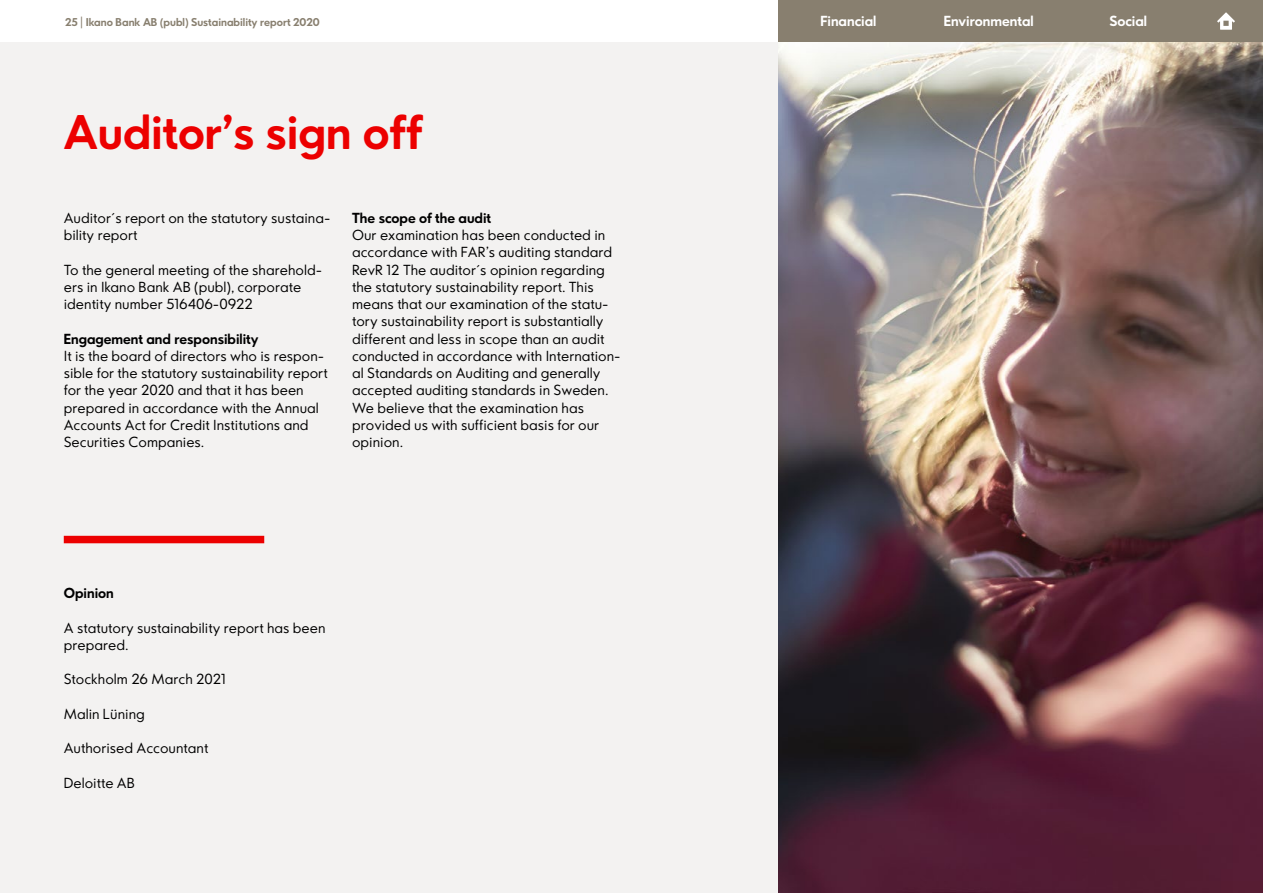
<style>
.page{position:relative;width:1263px;height:893px;background:#fff}
.page>*{position:absolute;margin:0;border:0;box-sizing:border-box;transform-origin:0 0}
.t1{font:700 45px "Ikano Sans";color:#ec0000}
.t2{font:13.5px/17.2px "Ikano Sans";color:#000}
.t3{font:700 13.5px "Ikano Sans";color:#000}
.t4{font:700 13.5px "Ikano Sans";color:#fff}
.t5{font:700 10.5px "Ikano Sans";color:#887f6f}
</style>
<div class="page">
<div style="left:0;top:42px;width:1263px;height:851px;background:#f3f2f1"></div>
<div style="left:778px;top:0;width:485px;height:42px;background:#887f6f"></div>
<img style="left:778px;top:42px;width:485px;height:851px">
<div style="left:64px;top:536px;width:200px;height:7px;background:#ec0000"></div>
<svg style="left:1217px;top:12px;width:18px;height:18px"></svg>
<p class="t5" style="left:65px;top:15px;width:256px">25 | Ikano Bank AB (publ) Sustainability report 2020</p>
<p class="t4" style="left:820px;top:12px;width:57px">Financial</p>
<p class="t4" style="left:944px;top:12px;width:92px">Environmental</p>
<p class="t4" style="left:1109px;top:12px;width:39px">Social</p>
<h1 class="t1" style="left:64px;top:103px;width:359px">Auditor’s sign off</h1>
<p class="t2" style="left:64px;top:209px;width:268px">Auditor´s report on the statutory sustaina&shy;bility report</p>
<p class="t2" style="left:64px;top:261px;width:260px">To the general meeting of the sharehold&shy;ers in Ikano Bank AB (publ), corporate identity number 516406-0922</p>
<p class="t3" style="left:64px;top:330px;width:196px">Engagement and responsibility</p>
<p class="t2" style="left:64px;top:347px;width:265px">It is the board of directors who is respon&shy;sible for the statutory sustainability report for the year 2020 and that it has been prepared in accordance with the Annual Accounts Act for Credit Institutions and Securities Companies.</p>
<p class="t3" style="left:352px;top:209px;width:140px">The scope of the audit</p>
<p class="t2" style="left:352px;top:226px;width:270px">Our examination has been conducted in accordance with FAR’s auditing standard RevR 12 The auditor´s opinion regarding the statutory sustainability report. This means that our examination of the statu&shy;tory sustainability report is substantially different and less in scope than an audit conducted in accordance with Internation&shy;al Standards on Auditing and generally accepted auditing standards in Sweden.<br>We believe that the examination has provided us with sufficient basis for our opinion.</p>
<p class="t3" style="left:64px;top:584px;width:52px">Opinion</p>
<p class="t2" style="left:64px;top:619px;width:263px">A statutory sustainability report has been prepared.</p>
<p class="t2" style="left:64px;top:670px;width:164px">Stockholm 26 March 2021</p>
<p class="t2" style="left:64px;top:705px;width:83px">Malin Lüning</p>
<p class="t2" style="left:64px;top:739px;width:146px">Authorised Accountant</p>
<p class="t2" style="left:64px;top:774px;width:73px">Deloitte AB</p>
</div>
